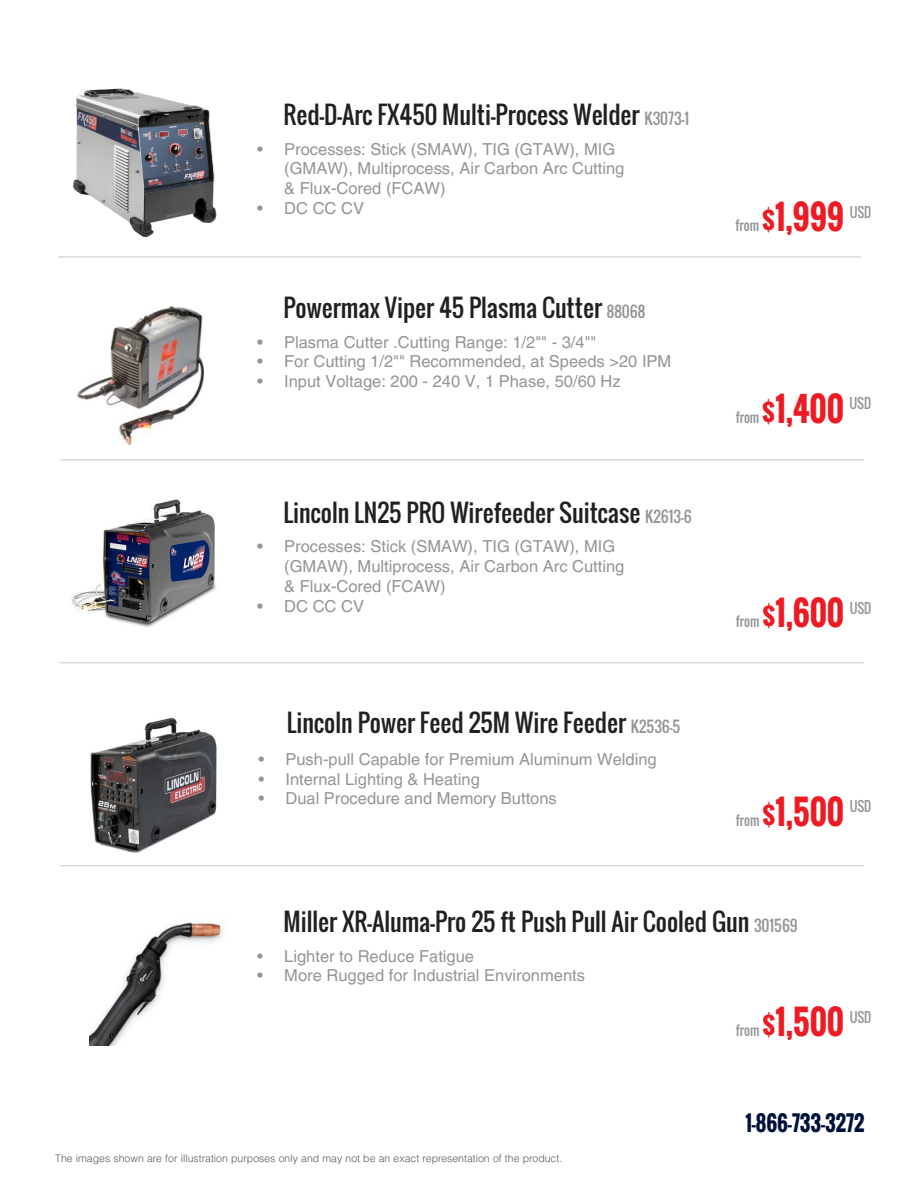
<style>
.page{position:relative;width:918px;height:1188px;background:#fff}
.page>*{position:absolute;margin:0;border:0;box-sizing:border-box;transform-origin:0 0}
.t1{font:700 33px "Oswald";letter-spacing:-.005em;color:#ed1c24;scale:.95 1}
.t2{font:24px "Oswald";color:#231f20}
.t3{font:700 21px "Oswald";letter-spacing:-.005em;color:#00123b;scale:.95 1}
.t4{font:16.5px/19.8px "Helvetica LT Pro";color:#939598}
.t5{font:13.5px "Oswald";letter-spacing:-.005em;color:#939598;scale:.95 1}
.t6{font:300 10.5px "Helvetica LT Pro";color:#5a5a5a}
.s1{font-size:15px;color:#939598}
.s2{font-weight:400;font-size:13.5px;color:#939598}
.s3{font-size:25.5px}
</style>
<div class="page">
<img style="left:58px;top:88px;width:183px;height:169px">
<img style="left:71px;top:499px;width:145px;height:128px">
<img style="left:90px;top:718px;width:127px;height:135px">
<img style="left:89px;top:922px;width:134px;height:124px">
<img style="left:77px;top:307px;width:127px;height:138px">
<hr style="left:58px;top:257px;width:803px;height:1px;background:#c7c8ca">
<hr style="left:60px;top:460px;width:804px;height:1px;background:#c7c8ca">
<hr style="left:60px;top:865px;width:804px;height:1px;background:#c7c8ca">
<hr style="left:60px;top:662px;width:804px;height:1px;background:#c7c8ca">
<h2 class="t2" style="left:283px;top:98px;width:407px">Red-D-Arc FX450 Multi-Process Welder <span class="s1">K3073-1</span></h2>
<p class="t4" style="left:284px;top:139px;width:342px;text-indent:-27px">• Processes: Stick (SMAW), TIG (GTAW), MIG (GMAW), Multiprocess, Air Carbon Arc Cutting &amp; Flux-Cored (FCAW)</p>
<p class="t4" style="left:257px;top:198px;width:108px">• DC CC CV</p>
<h2 class="t2" style="left:283px;top:291px;width:363px">Powermax Viper 45 Plasma Cutter <span class="s1">88068</span></h2>
<p class="t4" style="left:257px;top:332px;width:341px">• Plasma Cutter .Cutting Range: 1/2"" - 3/4""</p>
<p class="t4" style="left:257px;top:352px;width:416px">• For Cutting 1/2"" Recommended, at Speeds &gt;20 IPM</p>
<p class="t4" style="left:257px;top:372px;width:365px">• Input Voltage: 200 - 240 V, 1 Phase, 50/60 Hz</p>
<h2 class="t2" style="left:283px;top:495px;width:410px">Lincoln LN25 PRO Wirefeeder Suitcase <span class="s1">K2613-6</span></h2>
<p class="t4" style="left:284px;top:536px;width:342px;text-indent:-27px">• Processes: Stick (SMAW), TIG (GTAW), MIG (GMAW), Multiprocess, Air Carbon Arc Cutting &amp; Flux-Cored (FCAW)</p>
<p class="t4" style="left:257px;top:596px;width:108px">• DC CC CV</p>
<h2 class="t2" style="left:287px;top:705px;width:395px">Lincoln Power Feed 25M Wire Feeder <span class="s1">K2536-5</span></h2>
<p class="t4" style="left:258px;top:749px;width:400px">• Push-pull Capable for Premium Aluminum Welding</p>
<p class="t4" style="left:258px;top:769px;width:223px">• Internal Lighting &amp; Heating</p>
<p class="t4" style="left:258px;top:789px;width:300px">• Dual Procedure and Memory Buttons</p>
<h1 class="t1" style="left:736px;top:193px;width:116px"><span class="s2">from</span> <span class="s3">$</span>1,999</h1>
<p class="t5" style="left:850px;top:202px;width:24px">USD</p>
<h1 class="t1" style="left:736px;top:384px;width:116px"><span class="s2">from</span> <span class="s3">$</span>1,400</h1>
<p class="t5" style="left:850px;top:394px;width:24px">USD</p>
<h1 class="t1" style="left:736px;top:589px;width:116px"><span class="s2">from</span> <span class="s3">$</span>1,600</h1>
<p class="t5" style="left:850px;top:598px;width:24px">USD</p>
<h1 class="t1" style="left:736px;top:787px;width:116px"><span class="s2">from</span> <span class="s3">$</span>1,500</h1>
<p class="t5" style="left:850px;top:797px;width:24px">USD</p>
<h2 class="t2" style="left:283px;top:905px;width:516px">Miller XR-Aluma-Pro 25 ft Push Pull Air Cooled Gun <span class="s1">301569</span></h2>
<p class="t4" style="left:257px;top:946px;width:218px">• Lighter to Reduce Fatigue</p>
<p class="t4" style="left:257px;top:966px;width:329px">• More Rugged for Industrial Environments</p>
<p class="t6" style="left:55px;top:1152px;width:509px">The images shown are for illustration purposes only and may not be an exact representation of the product.</p>
<h1 class="t1" style="left:736px;top:998px;width:116px"><span class="s2">from</span> <span class="s3">$</span>1,500</h1>
<p class="t5" style="left:850px;top:1008px;width:24px">USD</p>
<p class="t3" style="left:745px;top:1108px;width:127px">1-866-733-3272</p>
</div>
